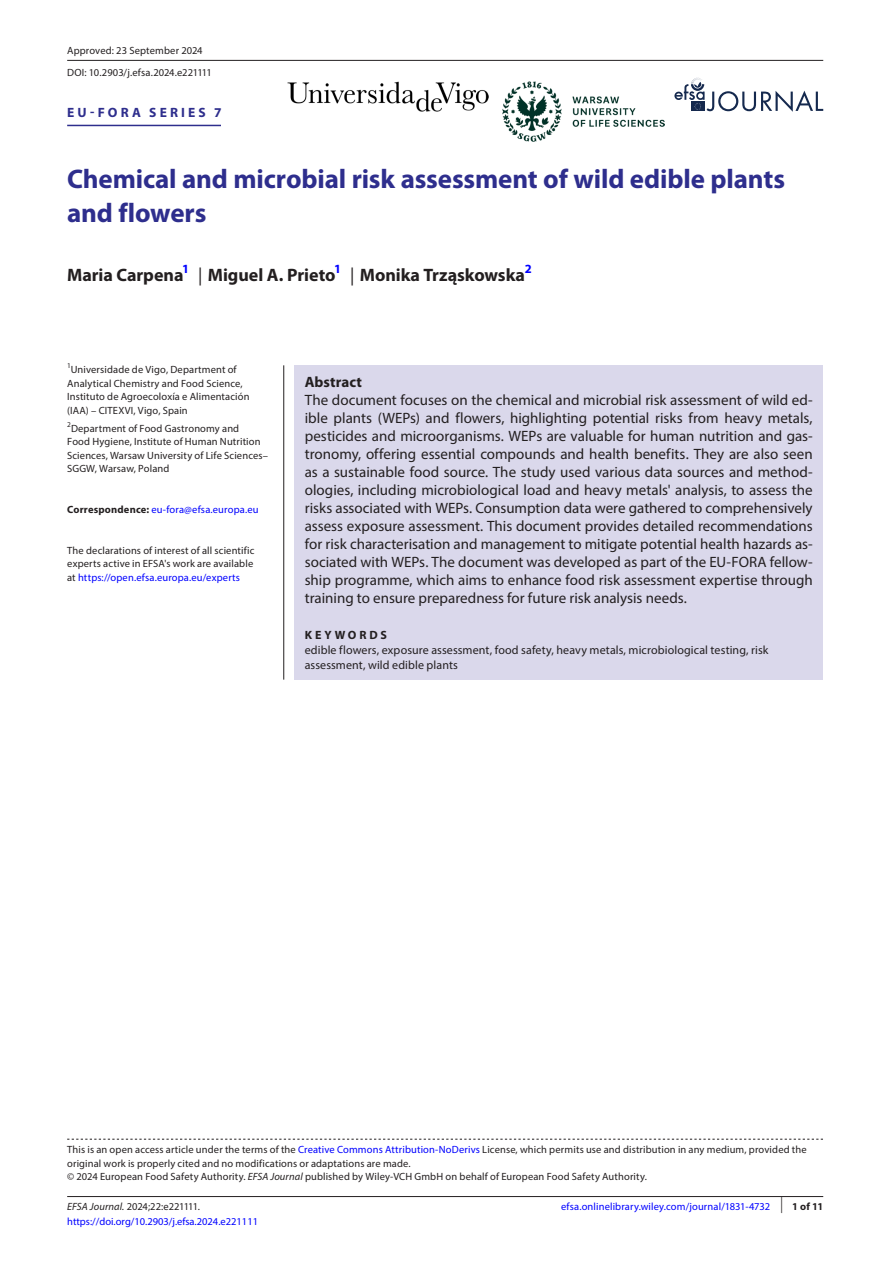
<style>
.page{position:relative;width:893px;height:1263px;background:#fff}
.page>*{position:absolute;margin:0;border:0;box-sizing:border-box;transform-origin:0 0}
.t1{font:700 27px/34.5px "Myriad Pro";letter-spacing:-.005em;color:#2e2e8d}
.t2{font:700 18px "Myriad Pro";letter-spacing:-.005em;color:#231f20}
.t3{font:15px/18px "Myriad Pro";color:#231f20;text-align:justify}
.t4{font:700 15px "Myriad Pro";color:#231f20}
.t5{font:700 13.5px "Myriad Pro";letter-spacing:.23em;color:#2e2e8d}
.t6{font:12px/15px "Myriad Pro";letter-spacing:.01em;color:#231f20}
.t7{font:700 12px "Myriad Pro";letter-spacing:.24em;color:#231f20}
.t8{font:10.5px/13.5px "Myriad Pro";letter-spacing:.015em;color:#231f20}
.t9{font:10.5px "Myriad Pro";letter-spacing:.01em;color:#00f}
.t10{font:10.5px "Myriad Pro";letter-spacing:-.015em;color:#231f20}
.t11{font:700 10.5px "Myriad Pro";color:#231f20}
.t12{font:7.35px "Myriad Pro";color:#231f20}
.s1{font-weight:400}
.s2{font-weight:700;color:#231f20}
.s3{color:#00f}
.s4{font-style:italic}
</style>
<div class="page">
<hr style="left:67px;top:1196px;width:756px;height:1px;background:#231f20">
<svg style="left:674px;top:78px;width:149px;height:34px"></svg>
<img style="left:502px;top:82px;width:162px;height:59px">
<img style="left:287px;top:82px;width:201px;height:30px">
<hr style="left:67px;top:125px;width:154px;height:1px;background:#2e2e8d">
<hr style="left:67px;top:60px;width:756px;height:1px;background:#231f20">
<svg style="left:67px;top:1139px;width:756px;height:1px"></svg>
<div style="left:294px;top:365px;width:529px;height:315px;background:#dad8eb"></div>
<hr style="left:283px;top:365px;width:1px;height:315px;background:#231f20">
<p class="t8" style="left:67px;top:39px;width:146px;line-height:22px">Approved: 23 September 2024<br>DOI: 10.2903/j.efsa.2024.e221111</p>
<p class="t5" style="left:67px;top:104px;width:156px">EU-FORA SERIES 7</p>
<h1 class="t1" style="left:67px;top:160px;width:719px">Chemical and microbial risk assessment of wild edible plants and flowers</h1>
<p class="t2" style="left:67px;top:263px;width:466px">Maria Carpena<sup>1</sup> <span class="s1">|</span> Miguel A. Prieto<sup>1</sup> <span class="s1">|</span> Monika Trząskowska<sup>2</sup></p>
<p class="t12" style="left:67px;top:361px;width:5px">1</p>
<p class="t8" style="left:67px;top:363px;width:184px;text-indent:4px">Universidade de Vigo, Department of Analytical Chemistry and Food Science, Instituto de Agroecoloxía e Alimentación (IAA) – CITEXVI, Vigo, Spain</p>
<p class="t12" style="left:67px;top:420px;width:5px">2</p>
<p class="t8" style="left:67px;top:421px;width:202px;text-indent:4px">Department of Food Gastronomy and<br>Food Hygiene, Institute of Human Nutrition Sciences, Warsaw University of Life Sciences– SGGW, Warsaw, Poland</p>
<p class="t9" style="left:67px;top:503px;width:193px"><span class="s2">Correspondence:</span> eu-fora@efsa.europa.eu</p>
<p class="t8" style="left:67px;top:543px;width:189px;text-align:justify">The declarations of interest of all scientific experts active in EFSA's work are available at <span class="s3">https://open.efsa.europa.eu/experts</span></p>
<p class="t4" style="left:305px;top:372px;width:59px">Abstract</p>
<p class="t3" style="left:305px;top:391px;width:509px">The document focuses on the chemical and microbial risk assessment of wild ed&shy;ible plants (WEPs) and flowers, highlighting potential risks from heavy metals, pesticides and microorganisms. WEPs are valuable for human nutrition and gas&shy;tronomy, offering essential compounds and health benefits. They are also seen as a sustainable food source. The study used various data sources and method&shy;ologies, including microbiological load and heavy metals' analysis, to assess the risks associated with WEPs. Consumption data were gathered to comprehensively assess exposure assessment. This document provides detailed recommendations for risk characterisation and management to mitigate potential health hazards as&shy;sociated with WEPs. The document was developed as part of the EU-FORA fellow&shy;ship programme, which aims to enhance food risk assessment expertise through training to ensure preparedness for future risk analysis needs.</p>
<p class="t7" style="left:305px;top:627px;width:84px">KEYWORDS</p>
<p class="t6" style="left:305px;top:642px;width:465px">edible flowers, exposure assessment, food safety, heavy metals, microbiological testing, risk assessment, wild edible plants</p>
<p class="t8" style="left:67px;top:1142px;width:741px">This is an open access article under the terms of the <span class="s3">Creative Commons Attribution-NoDerivs</span> License, which permits use and distribution in any medium, provided the original work is properly cited and no modifications or adaptations are made.<br>© 2024 European Food Safety Authority. <span class="s4">EFSA Journal</span> published by Wiley-VCH GmbH on behalf of European Food Safety Authority.</p>
<p class="t10" style="left:67px;top:1200px;width:134px"><span class="s4">EFSA Journal.</span> 2024;22:e221111.</p>
<p class="t11" style="left:780px;top:1200px;width:44px"><sup>|</sup> 1 of 11</p>
<p class="t9" style="left:67px;top:1215px;width:192px">https://doi.org/10.2903/j.efsa.2024.e221111</p>
<p class="t9" style="left:561px;top:1200px;width:211px">efsa.onlinelibrary.wiley.com/journal/1831-4732</p>
</div>
